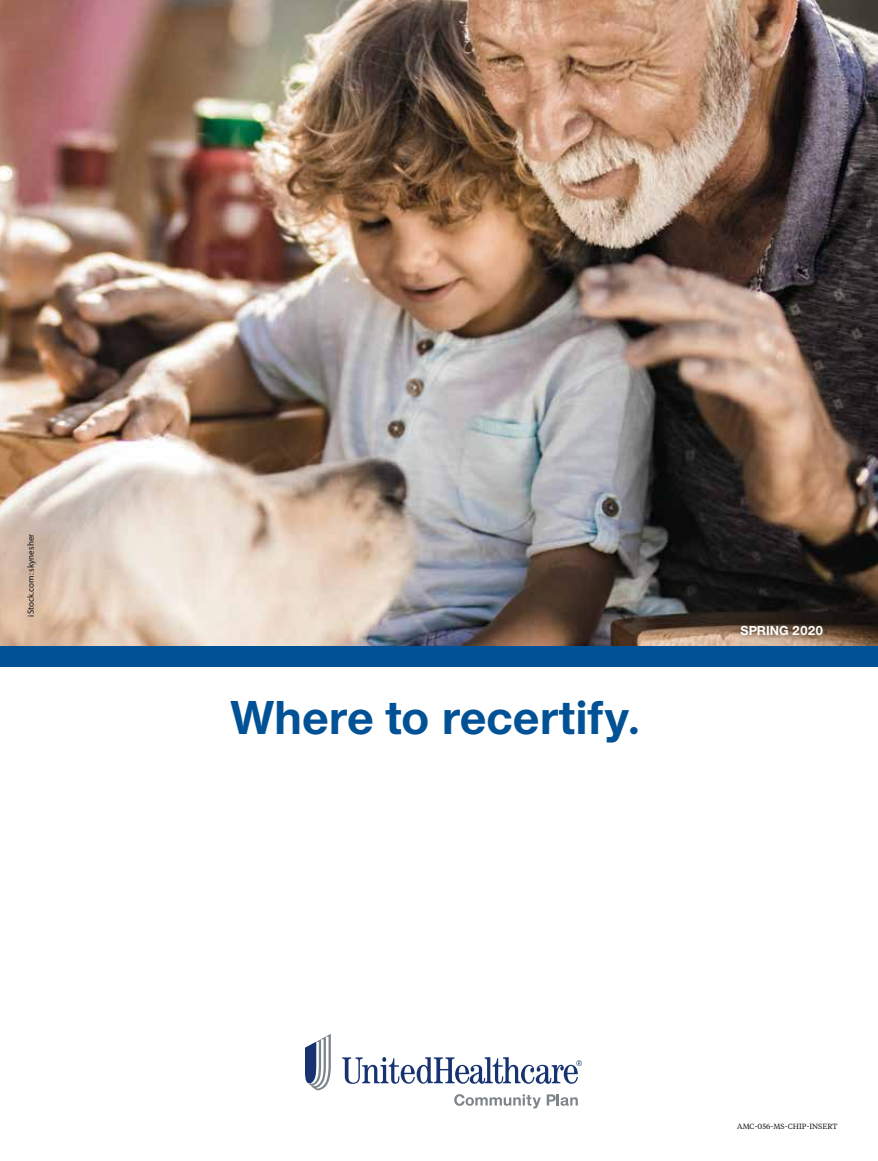
<style>
.page{position:relative;width:878px;height:1161px;background:#fff}
.page>*{position:absolute;margin:0;border:0;box-sizing:border-box;transform-origin:0 0}
.t1{font:700 49.5px "UHC Sans";color:#005195}
.t2{font:700 13.5px "UHC Sans";color:#fff}
.t3{font:9px "Myriad Pro";color:#121212}
.t4{font:7.5px "UHC Serif Text";color:#121212}
</style>
<div class="page">
<img style="left:0;top:0;width:878px;height:646px">
<svg style="left:342px;top:1057px;width:240px;height:27px"></svg>
<svg style="left:305px;top:1034px;width:26px;height:56px"></svg>
<svg style="left:454px;top:1094px;width:123px;height:14px"></svg>
<div style="left:732px;top:618px;width:98px;height:25px;background:#121212;opacity:.75"></div>
<div style="left:0;top:646px;width:878px;height:21px;background:#005195"></div>
<p class="t3" style="left:25px;top:616px;width:84px;rotate:-90deg">iStock.com: skynesher</p>
<h1 class="t1" style="left:230px;top:684px;width:412px">Where to recertify.</h1>
<h2 class="t2" style="left:740px;top:621px;width:84px">SPRING 2020</h2>
<p class="t4" style="left:737px;top:1121px;width:102px">AMC-056-MS-CHIP-INSERT</p>
</div>
